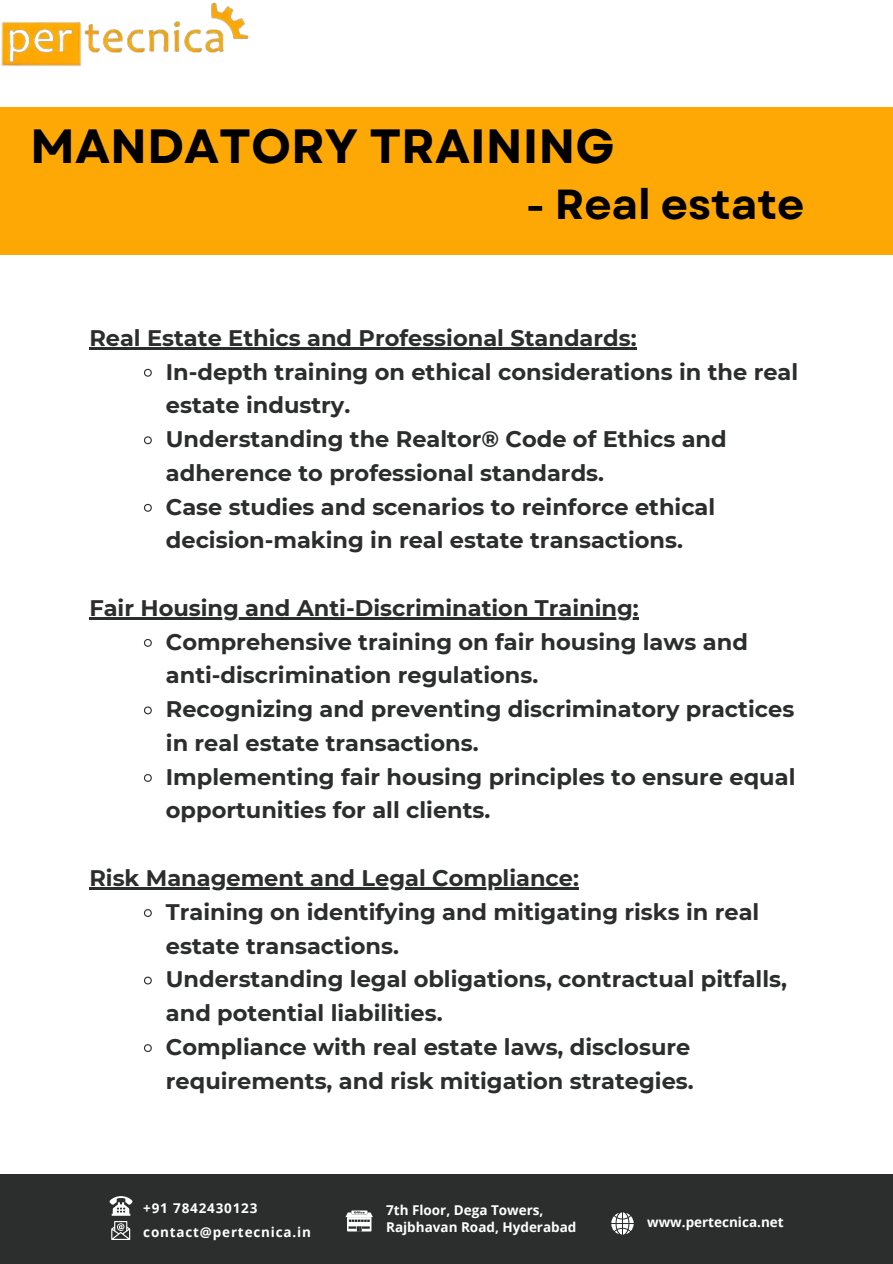
<style>
.page{position:relative;width:893px;height:1264px;background:#fff}
.page>*{position:absolute;margin:0;border:0;box-sizing:border-box;transform-origin:0 0}
.t1{font:700 48px "Garet";color:#000}
.t2{font:700 42px "Garet";color:#000}
.t3{font:700 22.5px/33.8px "Montserrat";color:#2c2d2d}
.t4{font:700 13.5px "Open Sans";color:#fff}
.t5{font:700 13.5px "Open Sans";letter-spacing:.06em;color:#fff}
</style>
<div class="page">
<img style="left:1px;top:2px;width:248px;height:65px">
<div style="left:0;top:107px;width:892px;height:148px;background:#fea806"></div>
<div style="left:0;top:1174px;width:892px;height:89px;background:#2c2d2d"></div>
<svg style="left:611px;top:1212px;width:22px;height:22px"></svg>
<svg style="left:345px;top:1210px;width:27px;height:21px"></svg>
<svg style="left:110px;top:1196px;width:22px;height:43px"></svg>
<hr style="left:89px;top:347px;width:547px;height:2px;background:#2c2d2d">
<svg style="left:144px;top:368px;width:8px;height:9px"></svg>
<svg style="left:144px;top:436px;width:8px;height:9px"></svg>
<svg style="left:144px;top:503px;width:8px;height:9px"></svg>
<hr style="left:89px;top:617px;width:549px;height:2px;background:#2c2d2d">
<svg style="left:144px;top:639px;width:8px;height:8px"></svg>
<svg style="left:144px;top:706px;width:8px;height:9px"></svg>
<svg style="left:144px;top:774px;width:8px;height:8px"></svg>
<svg style="left:89px;top:887px;width:17px;height:2px"></svg>
<hr style="left:106px;top:887px;width:473px;height:2px;background:#2c2d2d">
<svg style="left:144px;top:909px;width:8px;height:8px"></svg>
<svg style="left:144px;top:976px;width:8px;height:9px"></svg>
<svg style="left:144px;top:1044px;width:8px;height:8px"></svg>
<p class="t1" style="left:30px;top:111px;width:586px">MANDATORY TRAINING</p>
<p class="t2" style="left:525px;top:174px;width:280px">- Real estate</p>
<p class="t3" style="left:89px;top:321px;width:548px">Real Estate Ethics and Professional Standards:</p>
<p class="t3" style="left:166px;top:354px;width:633px">In-depth training on ethical considerations in the real estate industry.</p>
<p class="t3" style="left:166px;top:422px;width:562px">Understanding the Realtor® Code of Ethics and adherence to professional standards.</p>
<p class="t3" style="left:166px;top:489px;width:551px">Case studies and scenarios to reinforce ethical decision-making in real estate transactions.</p>
<p class="t3" style="left:89px;top:591px;width:551px">Fair Housing and Anti-Discrimination Training:</p>
<p class="t3" style="left:166px;top:624px;width:583px">Comprehensive training on fair housing laws and anti-discrimination regulations.</p>
<p class="t3" style="left:166px;top:692px;width:630px">Recognizing and preventing discriminatory practices in real estate transactions.</p>
<p class="t3" style="left:166px;top:759px;width:631px">Implementing fair housing principles to ensure equal opportunities for all clients.</p>
<p class="t3" style="left:89px;top:861px;width:491px">Risk Management and Legal Compliance:</p>
<p class="t3" style="left:166px;top:894px;width:595px">Training on identifying and mitigating risks in real estate transactions.</p>
<p class="t3" style="left:166px;top:962px;width:622px">Understanding legal obligations, contractual pitfalls, and potential liabilities.</p>
<p class="t3" style="left:166px;top:1029px;width:529px">Compliance with real estate laws, disclosure requirements, and risk mitigation strategies.</p>
<p class="t5" style="left:143px;top:1198px;width:116px">+91 7842430123</p>
<p class="t5" style="left:143px;top:1222px;width:169px">contact@pertecnica.in</p>
<p class="t4" style="left:386px;top:1200px;width:159px">7th Floor, Dega Towers,</p>
<p class="t4" style="left:386px;top:1217px;width:192px">Rajbhavan Road, Hyderabad</p>
<p class="t4" style="left:647px;top:1212px;width:138px">www.pertecnica.net</p>
</div>
